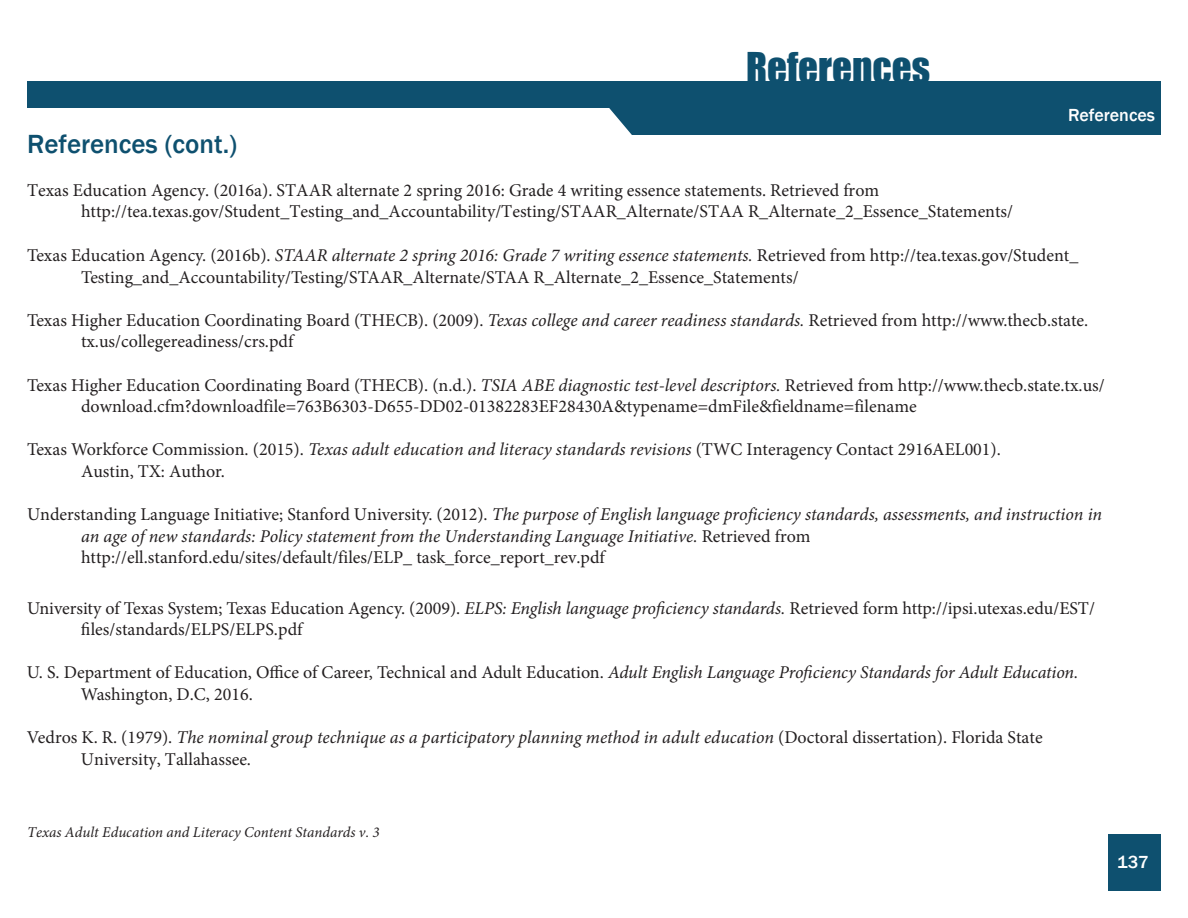
<style>
.page{position:relative;width:1188px;height:918px;background:#fff}
.page>*{position:absolute;margin:0;border:0;box-sizing:border-box;transform-origin:0 0}
.t1{font:39px "Impact";color:#0e506f}
.t2{font:500 27px "Franklin Gothic";color:#0e506f}
.t3{font:18px/21.6px "Minion Pro";color:#231f20}
.t4{font:italic 18px/21.5px "Minion Pro";color:#231f20}
.t5{font:500 18px "Franklin Gothic";color:#fff}
.t6{font:italic 15px "Minion Pro";color:#231f20}
.s1{font-style:italic}
.s2{font-style:normal}
</style>
<div class="page">
<div style="left:27px;top:81px;width:1134px;height:27px;background:#0e506f"></div>
<div style="left:1108px;top:835px;width:53px;height:56px;background:#0e506f"></div>
<div style="left:609px;top:108px;width:552px;height:27px;background:#0e506f"></div>
<p class="t1" style="left:746px;top:38px;width:186px">References</p>
<p class="t5" style="left:1068px;top:104px;width:88px">References</p>
<p class="t2" style="left:27px;top:127px;width:212px">References (cont.)</p>
<p class="t3" style="left:81px;top:179px;width:934px;text-indent:-54px">Texas Education Agency. (2016a). STAAR alternate 2 spring 2016: Grade 4 writing essence statements. Retrieved from http://tea.texas.gov/Student_Testing_and_Accountability/Testing/STAAR_Alternate/STAA R_Alternate_2_Essence_Statements/</p>
<p class="t3" style="left:81px;top:244px;width:999px;text-indent:-54px">Texas Education Agency. (2016b). <span class="s1">STAAR alternate 2 spring 2016: Grade 7 writing essence statements.</span> Retrieved from http://tea.texas.gov/Student_<br>Testing_and_Accountability/Testing/STAAR_Alternate/STAA R_Alternate_2_Essence_Statements/</p>
<p class="t3" style="left:81px;top:309px;width:1009px;text-indent:-54px">Texas Higher Education Coordinating Board (THECB). (2009). <span class="s1">Texas college and career readiness standards.</span> Retrieved from http://www.thecb.state. tx.us/collegereadiness/crs.pdf</p>
<p class="t3" style="left:81px;top:374px;width:1025px;text-indent:-54px">Texas Higher Education Coordinating Board (THECB). (n.d.). <span class="s1">TSIA ABE diagnostic test-level descriptors.</span> Retrieved from http://www.thecb.state.tx.us/ download.cfm?downloadfile=763B6303-D655-DD02-01382283EF28430A&amp;typename=dmFile&amp;fieldname=filename</p>
<p class="t3" style="left:81px;top:439px;width:921px;text-indent:-54px">Texas Workforce Commission. (2015). <span class="s1">Texas adult education and literacy standards revisions</span> (TWC Interagency Contact 2916AEL001).<br>Austin, TX: Author.</p>
<p class="t4" style="left:81px;top:504px;width:1023px;text-indent:-54px"><span class="s2">Understanding Language Initiative; Stanford University. (2012).</span> The purpose ofEnglish language proficiency standards, assessments, and instruction in an age of new standards: Policy statement from the Understanding Language Initiative. <span class="s2">Retrieved from http://ell.stanford.edu/sites/default/files/ELP_ task_force_report_rev.pdf</span></p>
<p class="t3" style="left:81px;top:597px;width:1016px;text-indent:-54px">University of Texas System; Texas Education Agency. (2009). <span class="s1">ELPS: English language profciency standards.</span> Retrieved form http://ipsi.utexas.edu/EST/ fles/standards/ELPS/ELPS.pdf</p>
<p class="t3" style="left:81px;top:662px;width:999px;text-indent:-54px">U. S. Department of Education, Ofce of Career, Technical and Adult Education. <span class="s1">Adult English Language Profciency Standards for Adult Education.<br></span>Washington, D.C, 2016.</p>
<p class="t3" style="left:81px;top:727px;width:963px;text-indent:-54px">Vedros K. R. (1979). <span class="s1">The nominal group technique as a participatory planning method in adult education</span> (Doctoral dissertation). Florida State<br>University, Tallahassee.</p>
<p class="t6" style="left:27px;top:822px;width:354px">Texas Adult Education and Literacy Content Standards v. 3</p>
<p class="t5" style="left:1117px;top:851px;width:33px">137</p>
</div>
